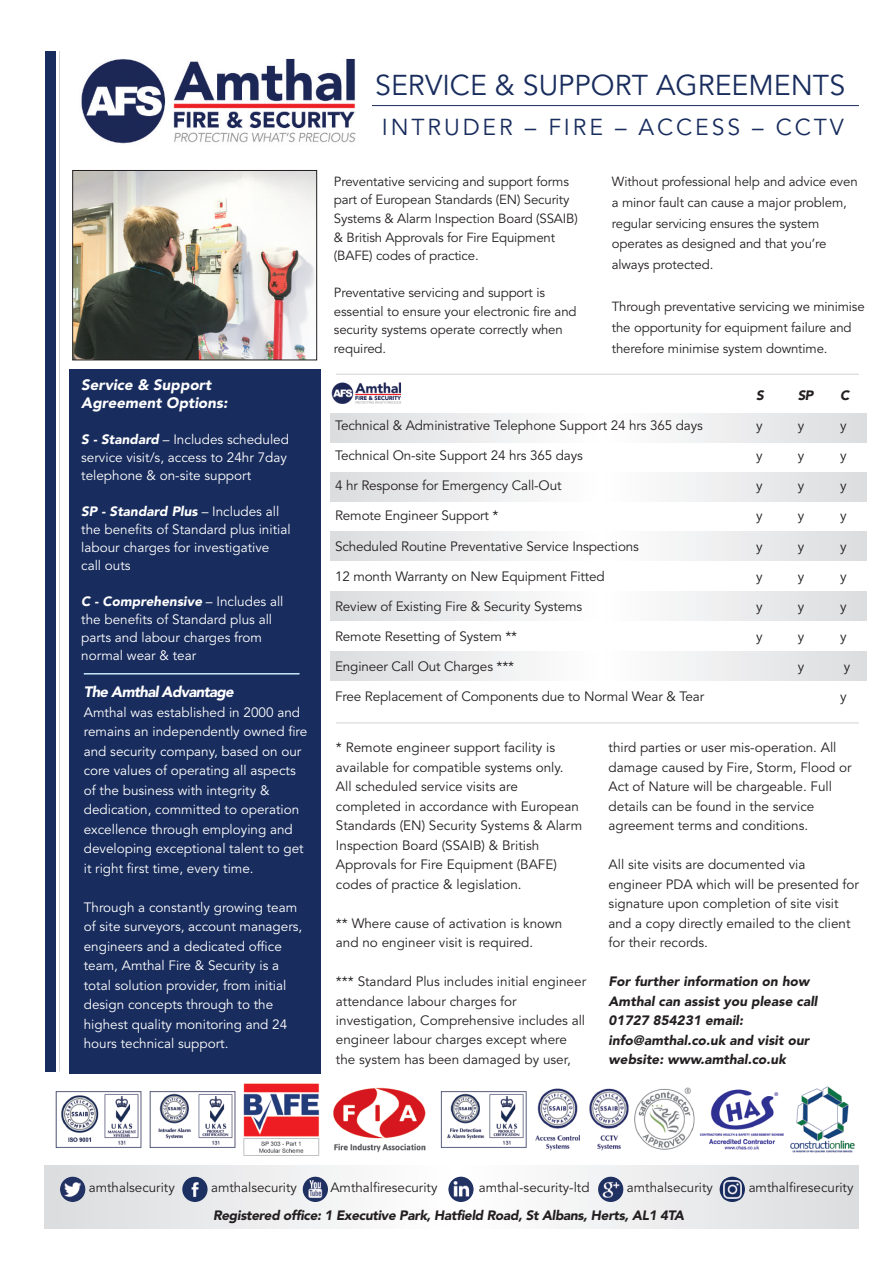
<style>
.page{position:relative;width:893px;height:1263px;background:#fff}
.page>*{position:absolute;margin:0;border:0;box-sizing:border-box;transform-origin:0 0}
.t1{font:28.5px "Avenir";color:#182c5d}
.t2{font:22.95px "Avenir";letter-spacing:.125em;color:#182c5d}
.t3{font:italic 900 15px/18px "Avenir";color:#fff}
.t4{font:italic 900 15px "Avenir";letter-spacing:-.045em;color:#fff}
.t5{font:13.5px/19.5px "Avenir";color:#231f20}
.t6{font:13.5px/19.5px "Avenir";color:#fff}
.t7{font:italic 900 13.5px/19.5px "Avenir";color:#231f20}
.t8{font:italic 900 13.5px "Avenir";letter-spacing:-.02em;color:#231f20}
.t9{font:13.35px "Avenir";color:#231f20}
.t10{font:13.2px/18.6px "Avenir";letter-spacing:-.01em;color:#231f20}
.s1{font-weight:900;font-style:italic}
</style>
<div class="page">
<svg style="left:331px;top:413px;width:535px;height:29px"></svg>
<svg style="left:331px;top:473px;width:535px;height:29px"></svg>
<svg style="left:331px;top:531px;width:535px;height:29px"></svg>
<svg style="left:331px;top:591px;width:535px;height:29px"></svg>
<svg style="left:331px;top:652px;width:535px;height:29px"></svg>
<hr style="left:336px;top:722px;width:523px;height:1px;background:#d1d2d4">
<svg style="left:44px;top:1165px;width:815px;height:64px"></svg>
<div style="left:45px;top:51px;width:10px;height:1020px;background:#182c5d"></div>
<img style="left:81px;top:58px;width:322px;height:86px">
<img style="left:331px;top:382px;width:70px;height:22px">
<hr style="left:59px;top:51px;width:1px;height:1020px;background:#d1d2d4">
<div style="left:70px;top:369px;width:251px;height:704px;background:#182c5d"></div>
<img style="left:74px;top:172px;width:241px;height:186px">
<div style="left:72px;top:170px;width:245px;height:190px;border:1px solid #231f20"></div>
<hr style="left:336px;top:374px;width:523px;height:1px;background:#d1d2d4">
<hr style="left:84px;top:673px;width:216px;height:1px;background:#c6eafa">
<img style="left:60px;top:1177px;width:25px;height:25px;border-radius:50%">
<img style="left:182px;top:1177px;width:26px;height:25px;border-radius:50%">
<img style="left:303px;top:1177px;width:25px;height:25px;border-radius:50%">
<img style="left:448px;top:1177px;width:26px;height:25px;border-radius:50%">
<img style="left:598px;top:1177px;width:25px;height:25px;border-radius:50%">
<div style="left:720px;top:1177px;width:25px;height:25px;background:#182c5d;border-radius:50%"></div>
<img style="left:722px;top:1179px;width:20px;height:20px">
<img style="left:55px;top:1083px;width:800px;height:73px">
<hr style="left:372px;top:105px;width:487px;height:1px;background:#182c5d">
<h1 class="t1" style="left:375px;top:68px;width:471px">SERVICE &amp; SUPPORT AGREEMENTS</h1>
<h2 class="t2" style="left:382px;top:113px;width:463px">INTRUDER – FIRE – ACCESS – CCTV</h2>
<p class="t3" style="left:81px;top:377px;width:148px">Service &amp; Support<br>Agreement Options:</p>
<p class="t6" style="left:81px;top:430px;width:209px;line-height:18px"><span class="s1">S - Standard</span> – Includes scheduled service visit/s, access to 24hr 7day telephone &amp; on-site support</p>
<p class="t6" style="left:81px;top:502px;width:211px;line-height:18px"><span class="s1">SP - Standard Plus</span> – Includes all the benefits of Standard plus initial labour charges for investigative call outs</p>
<p class="t6" style="left:81px;top:592px;width:204px;line-height:18px"><span class="s1">C - Comprehensive</span> – Includes all the benefits of Standard plus all parts and labour charges from normal wear &amp; tear</p>
<p class="t4" style="left:84px;top:686px;width:152px">The Amthal Advantage</p>
<p class="t6" style="left:84px;top:703px;width:225px">Amthal was established in 2000 and remains an independently owned fire and security company, based on our core values of operating all aspects of the business with integrity &amp; dedication, committed to operation excellence through employing and developing exceptional talent to get it right first time, every time.</p>
<p class="t6" style="left:84px;top:898px;width:220px">Through a constantly growing team of site surveyors, account managers, engineers and a dedicated office team, Amthal Fire &amp; Security is a total solution provider, from initial design concepts through to the highest quality monitoring and 24 hours technical support.</p>
<p class="t10" style="left:334px;top:172px;width:245px">Preventative servicing and support forms part of European Standards (EN) Security Systems &amp; Alarm Inspection Board (SSAIB) &amp; British Approvals for Fire Equipment (BAFE) codes of practice.</p>
<p class="t10" style="left:334px;top:284px;width:244px">Preventative servicing and support is essential to ensure your electronic fire and security systems operate correctly when required.</p>
<p class="t10" style="left:612px;top:171px;width:247px;line-height:20.9px">Without professional help and advice even a minor fault can cause a major problem, regular servicing ensures the system operates as designed and that you’re always protected.</p>
<p class="t10" style="left:612px;top:296px;width:254px;line-height:20.9px">Through preventative servicing we minimise the opportunity for equipment failure and therefore minimise system downtime.</p>
<p class="t7" style="left:756px;top:387px;width:9px">S</p>
<p class="t7" style="left:798px;top:387px;width:17px">SP</p>
<p class="t7" style="left:840px;top:387px;width:11px">C</p>
<p class="t5" style="left:335px;top:416px;width:369px">Technical &amp; Administrative Telephone Support 24 hrs 365 days</p>
<p class="t5" style="left:756px;top:416px;width:8px">y</p>
<p class="t5" style="left:798px;top:416px;width:8px">y</p>
<p class="t5" style="left:840px;top:416px;width:8px">y</p>
<p class="t5" style="left:335px;top:446px;width:249px">Technical On-site Support 24 hrs 365 days</p>
<p class="t5" style="left:756px;top:446px;width:8px">y</p>
<p class="t5" style="left:798px;top:446px;width:8px">y</p>
<p class="t5" style="left:840px;top:446px;width:8px">y</p>
<p class="t5" style="left:335px;top:476px;width:228px">4 hr Response for Emergency Call-Out</p>
<p class="t5" style="left:756px;top:476px;width:8px">y</p>
<p class="t5" style="left:798px;top:476px;width:8px">y</p>
<p class="t5" style="left:840px;top:476px;width:8px">y</p>
<p class="t5" style="left:335px;top:506px;width:165px">Remote Engineer Support *</p>
<p class="t5" style="left:756px;top:506px;width:8px">y</p>
<p class="t5" style="left:798px;top:506px;width:8px">y</p>
<p class="t5" style="left:840px;top:506px;width:8px">y</p>
<p class="t5" style="left:335px;top:536px;width:305px">Scheduled Routine Preventative Service Inspections</p>
<p class="t5" style="left:756px;top:536px;width:8px">y</p>
<p class="t5" style="left:798px;top:536px;width:8px">y</p>
<p class="t5" style="left:840px;top:536px;width:8px">y</p>
<p class="t5" style="left:335px;top:566px;width:271px">12 month Warranty on New Equipment Fitted</p>
<p class="t5" style="left:756px;top:566px;width:8px">y</p>
<p class="t5" style="left:798px;top:566px;width:8px">y</p>
<p class="t5" style="left:840px;top:566px;width:8px">y</p>
<p class="t5" style="left:335px;top:596px;width:249px">Review of Existing Fire &amp; Security Systems</p>
<p class="t5" style="left:756px;top:596px;width:8px">y</p>
<p class="t5" style="left:798px;top:596px;width:8px">y</p>
<p class="t5" style="left:840px;top:596px;width:8px">y</p>
<p class="t5" style="left:335px;top:626px;width:184px">Remote Resetting of System **</p>
<p class="t5" style="left:756px;top:626px;width:8px">y</p>
<p class="t5" style="left:798px;top:626px;width:8px">y</p>
<p class="t5" style="left:840px;top:626px;width:8px">y</p>
<p class="t5" style="left:335px;top:656px;width:181px">Engineer Call Out Charges ***</p>
<p class="t5" style="left:798px;top:656px;width:8px">y</p>
<p class="t5" style="left:844px;top:656px;width:8px">y</p>
<p class="t5" style="left:335px;top:686px;width:371px">Free Replacement of Components due to Normal Wear &amp; Tear</p>
<p class="t5" style="left:840px;top:686px;width:8px">y</p>
<p class="t5" style="left:336px;top:738px;width:248px">* Remote engineer support facility is available for compatible systems only.<br>All scheduled service visits are completed in accordance with European Standards (EN) Security Systems &amp; Alarm Inspection Board (SSAIB) &amp; British Approvals for Fire Equipment (BAFE) codes of practice &amp; legislation.</p>
<p class="t5" style="left:336px;top:913px;width:228px">** Where cause of activation is known and no engineer visit is required.</p>
<p class="t5" style="left:336px;top:972px;width:252px">*** Standard Plus includes initial engineer attendance labour charges for investigation, Comprehensive includes all engineer labour charges except where the system has been damaged by user,</p>
<p class="t5" style="left:609px;top:738px;width:245px">third parties or user mis-operation. All damage caused by Fire, Storm, Flood or Act of Nature will be chargeable. Full details can be found in the service agreement terms and conditions.</p>
<p class="t5" style="left:609px;top:855px;width:252px">All site visits are documented via engineer PDA which will be presented for signature upon completion of site visit and a copy directly emailed to the client for their records.</p>
<p class="t7" style="left:609px;top:973px;width:210px">For further information on how<br>Amthal can assist you please call<br>01727 854231 email: info@amthal.co.uk and visit our website: www.amthal.co.uk</p>
<p class="t9" style="left:89px;top:1179px;width:88px">amthalsecurity</p>
<p class="t9" style="left:211px;top:1179px;width:88px">amthalsecurity</p>
<p class="t9" style="left:330px;top:1179px;width:109px">Amthalfiresecurity</p>
<p class="t9" style="left:479px;top:1179px;width:112px">amthal-security-ltd</p>
<p class="t9" style="left:627px;top:1179px;width:88px">amthalsecurity</p>
<p class="t9" style="left:749px;top:1179px;width:106px">amthalfiresecurity</p>
<p class="t8" style="left:213px;top:1209px;width:473px">Registered office: 1 Executive Park, Hatfield Road, St Albans, Herts, AL1 4TA</p>
</div>
